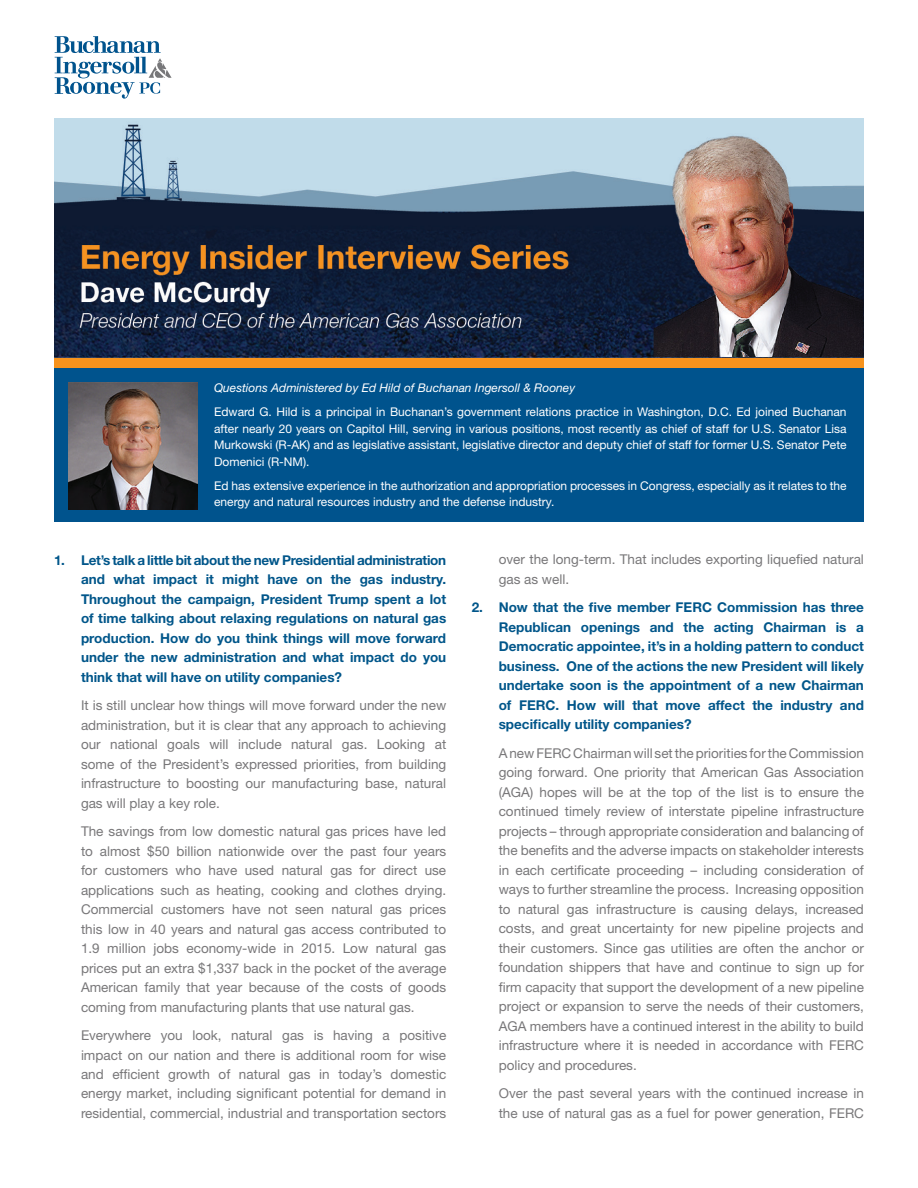
<style>
.page{position:relative;width:918px;height:1188px;background:#fff}
.page>*{position:absolute;margin:0;border:0;box-sizing:border-box;transform-origin:0 0}
.t1{font:13.5px/19.5px "Helvetica Neue LT Std";color:#787779;text-align:justify}
.t2{font:700 13.5px/19.5px "Helvetica Neue LT Std";color:#01568a;text-align:justify}
.t3{font:12px/16.5px "Helvetica Neue LT Std";color:#fff;text-align:justify}
.t4{font:italic 12px "Helvetica Neue LT Std";color:#fff}
</style>
<div class="page">
<svg style="left:55px;top:36px;width:117px;height:63px"></svg>
<div style="left:54px;top:368px;width:810px;height:154px;background:#00538d"></div>
<div style="left:54px;top:357px;width:810px;height:10px;background:#f7931d"></div>
<img style="left:68px;top:382px;width:129px;height:127px">
<img style="left:54px;top:119px;width:810px;height:238px">
<p class="t4" style="left:214px;top:381px;width:362px">Questions Administered by Ed Hild of Buchanan Ingersoll &amp; Rooney</p>
<p class="t3" style="left:214px;top:404px;width:634px">Edward G. Hild is a principal in Buchanan’s government relations practice in Washington, D.C. Ed joined Buchanan after nearly 20 years on Capitol Hill, serving in various positions, most recently as chief of staff for U.S. Senator Lisa Murkowski (R-AK) and as legislative assistant, legislative director and deputy chief of staff for former U.S. Senator Pete Domenici (R-NM).</p>
<p class="t3" style="left:214px;top:477px;width:634px">Ed has extensive experience in the authorization and appropriation processes in Congress, especially as it relates to the energy and natural resources industry and the defense industry.</p>
<p class="t2" style="left:81px;top:550px;width:367px;text-indent:-27px">1. Let’s talk a little bit about the new Presidential administration and what impact it might have on the gas industry.<br>Throughout the campaign, President Trump spent a lot of time talking about relaxing regulations on natural gas production. How do you think things will move forward under the new administration and what impact do you think that will have on utility companies?</p>
<p class="t1" style="left:81px;top:695px;width:367px">It is still unclear how things will move forward under the new administration, but it is clear that any approach to achieving our national goals will include natural gas. Looking at some of the President’s expressed priorities, from building infrastructure to boosting our manufacturing base, natural gas will play a key role.</p>
<p class="t1" style="left:81px;top:821px;width:367px">The savings from low domestic natural gas prices have led to almost $50 billion nationwide over the past four years for customers who have used natural gas for direct use applications such as heating, cooking and clothes drying.<br>Commercial customers have not seen natural gas prices this low in 40 years and natural gas access contributed to 1.9 million jobs economy-wide in 2015. Low natural gas prices put an extra $1,337 back in the pocket of the average American family that year because of the costs of goods coming from manufacturing plants that use natural gas.</p>
<p class="t1" style="left:81px;top:1025px;width:367px">Everywhere you look, natural gas is having a positive impact on our nation and there is additional room for wise and efficient growth of natural gas in today’s domestic energy market, including significant potential for demand in residential, commercial, industrial and transportation sectors</p>
<p class="t1" style="left:499px;top:550px;width:367px">over the long-term. That includes exporting liquefied natural gas as well.</p>
<p class="t2" style="left:499px;top:598px;width:367px;text-indent:-27px">2. Now that the five member FERC Commission has three Republican openings and the acting Chairman is a Democratic appointee, it’s in a holding pattern to conduct business. One of the actions the new President will likely undertake soon is the appointment of a new Chairman of FERC. How will that move affect the industry and specifically utility companies?</p>
<p class="t1" style="left:499px;top:743px;width:367px">A new FERC Chairman will set the priorities for the Commission going forward. One priority that American Gas Association (AGA) hopes will be at the top of the list is to ensure the continued timely review of interstate pipeline infrastructure projects – through appropriate consideration and balancing of the benefits and the adverse impacts on stakeholder interests in each certificate proceeding – including consideration of ways to further streamline the process. Increasing opposition to natural gas infrastructure is causing delays, increased costs, and great uncertainty for new pipeline projects and their customers. Since gas utilities are often the anchor or foundation shippers that have and continue to sign up for firm capacity that support the development of a new pipeline project or expansion to serve the needs of their customers, AGA members have a continued interest in the ability to build infrastructure where it is needed in accordance with FERC policy and procedures.</p>
<p class="t1" style="left:499px;top:1084px;width:367px">Over the past several years with the continued increase in the use of natural gas as a fuel for power generation, FERC</p>
</div>
